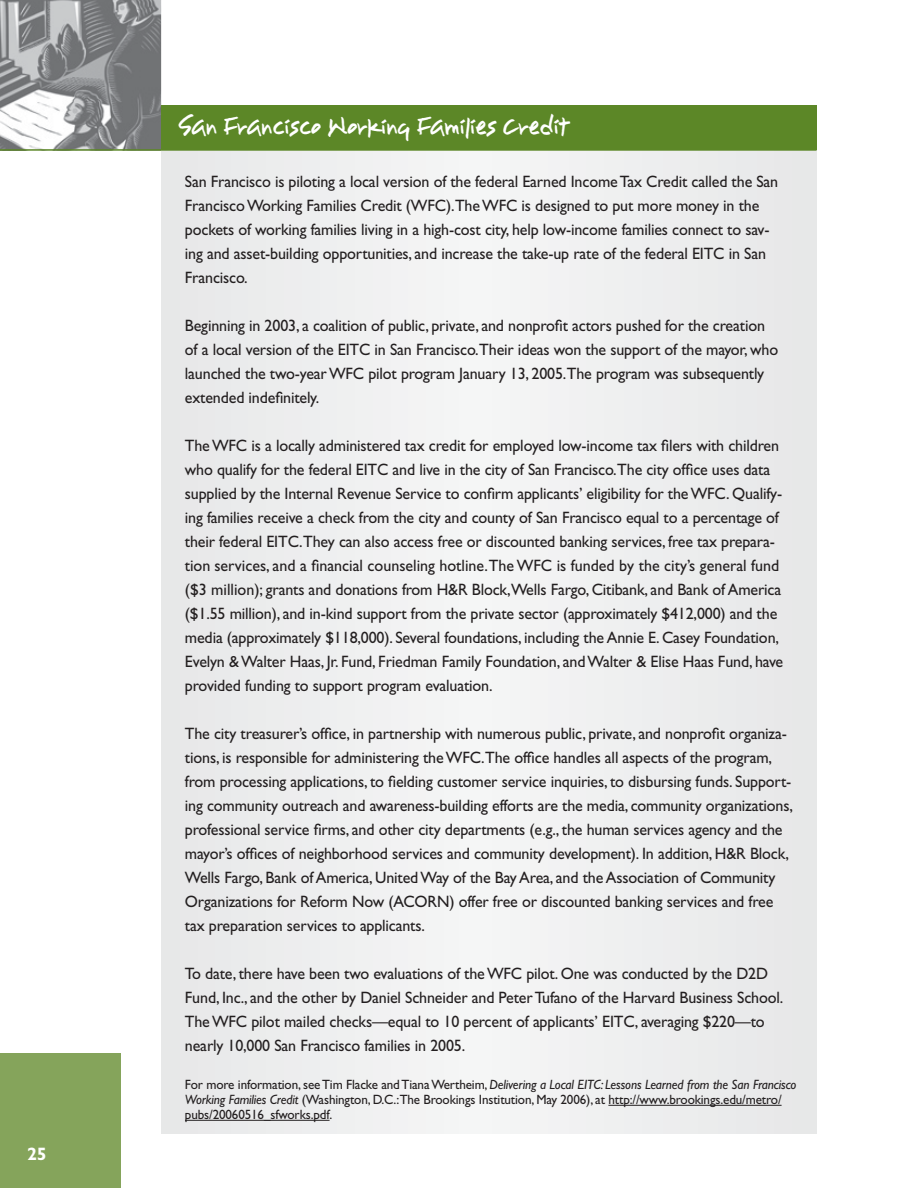
<style>
.page{position:relative;width:918px;height:1188px;background:#fff}
.page>*{position:absolute;margin:0;border:0;box-sizing:border-box;transform-origin:0 0}
.t1{font:23.25px "Youngsook BTN";color:#fff}
.t2{font:700 18px "Gill Sans";color:#fff}
.t3{font:16.5px/24px "Gill Sans";letter-spacing:-.01em;color:#231f20}
.t4{font:13.5px/15px "Gill Sans";letter-spacing:-.01em;color:#231f20}
.s1{font-style:italic}
</style>
<div class="page">
<div style="left:0;top:1054px;width:121px;height:134px;background:#85a45b"></div>
<img style="left:0;top:0;width:161px;height:149px">
<div style="left:161px;top:105px;width:656px;height:44px;background:#5c8727"></div>
<div style="left:161px;top:150px;width:656px;height:984px;background:#edeeef"></div>
<hr style="left:608px;top:1105px;width:174px;height:1px;background:#231f20">
<hr style="left:185px;top:1120px;width:145px;height:1px;background:#231f20">
<hr style="left:0;top:149px;width:817px;height:2px;background:#5c8727">
<p class="t2" style="left:27px;top:1148px;width:21px">25</p>
<h1 class="t1" style="left:177px;top:114px;width:393px">San Francisco Working Families Credit</h1>
<p class="t3" style="left:185px;top:172px;width:595px">San Francisco is piloting a local version of the federal Earned Income Tax Credit called the San Francisco Working Families Credit (WFC).The WFC is designed to put more money in the pockets of working families living in a high-cost city, help low-income families connect to sav&shy;ing and asset-building opportunities, and increase the take-up rate of the federal EITC in San Francisco.</p>
<p class="t3" style="left:185px;top:316px;width:595px">Beginning in 2003, a coalition of public, private, and nonprofit actors pushed for the creation of a local version of the EITC in San Francisco.Their ideas won the support of the mayor, who launched the two-year WFC pilot program January 13, 2005.The program was subsequently extended indefinitely.</p>
<p class="t3" style="left:185px;top:436px;width:600px">The WFC is a locally administered tax credit for employed low-income tax filers with children who qualify for the federal EITC and live in the city of San Francisco.The city office uses data supplied by the Internal Revenue Service to confirm applicants’ eligibility for the WFC. Qualify&shy;ing families receive a check from the city and county of San Francisco equal to a percentage of their federal EITC.They can also access free or discounted banking services, free tax prepara&shy;tion services, and a financial counseling hotline.The WFC is funded by the city’s general fund ($3 million); grants and donations from H&amp;R Block,Wells Fargo, Citibank, and Bank of America ($1.55 million), and in-kind support from the private sector (approximately $412,000) and the media (approximately $118,000). Several foundations, including the Annie E. Casey Foundation, Evelyn &amp; Walter Haas, Jr. Fund, Friedman Family Foundation, and Walter &amp; Elise Haas Fund, have provided funding to support program evaluation.</p>
<p class="t3" style="left:185px;top:724px;width:609px">The city treasurer’s office, in partnership with numerous public, private, and nonprofit organiza&shy;tions, is responsible for administering the WFC.The office handles all aspects of the program, from processing applications, to fielding customer service inquiries, to disbursing funds. Support&shy;ing community outreach and awareness-building efforts are the media, community organizations, professional service firms, and other city departments (e.g., the human services agency and the mayor’s offices of neighborhood services and community development). In addition, H&amp;R Block, Wells Fargo, Bank of America, United Way of the Bay Area, and the Association of Community Organizations for Reform Now (ACORN) offer free or discounted banking services and free tax preparation services to applicants.</p>
<p class="t3" style="left:185px;top:964px;width:600px">To date, there have been two evaluations of the WFC pilot. One was conducted by the D2D Fund, Inc., and the other by Daniel Schneider and Peter Tufano of the Harvard Business School.<br>The WFC pilot mailed checks—equal to 10 percent of applicants’ EITC, averaging $220—to nearly 10,000 San Francisco families in 2005.</p>
<p class="t4" style="left:185px;top:1078px;width:613px">For more information, see Tim Flacke and Tiana Wertheim, <span class="s1">Delivering a Local EITC: Lessons Learned from the San Francisco<br>Working Families Credit</span> (Washington, D.C.:The Brookings Institution, May 2006), at http://www.brookings.edu/metro/ pubs/20060516_sfworks.pdf.</p>
</div>
